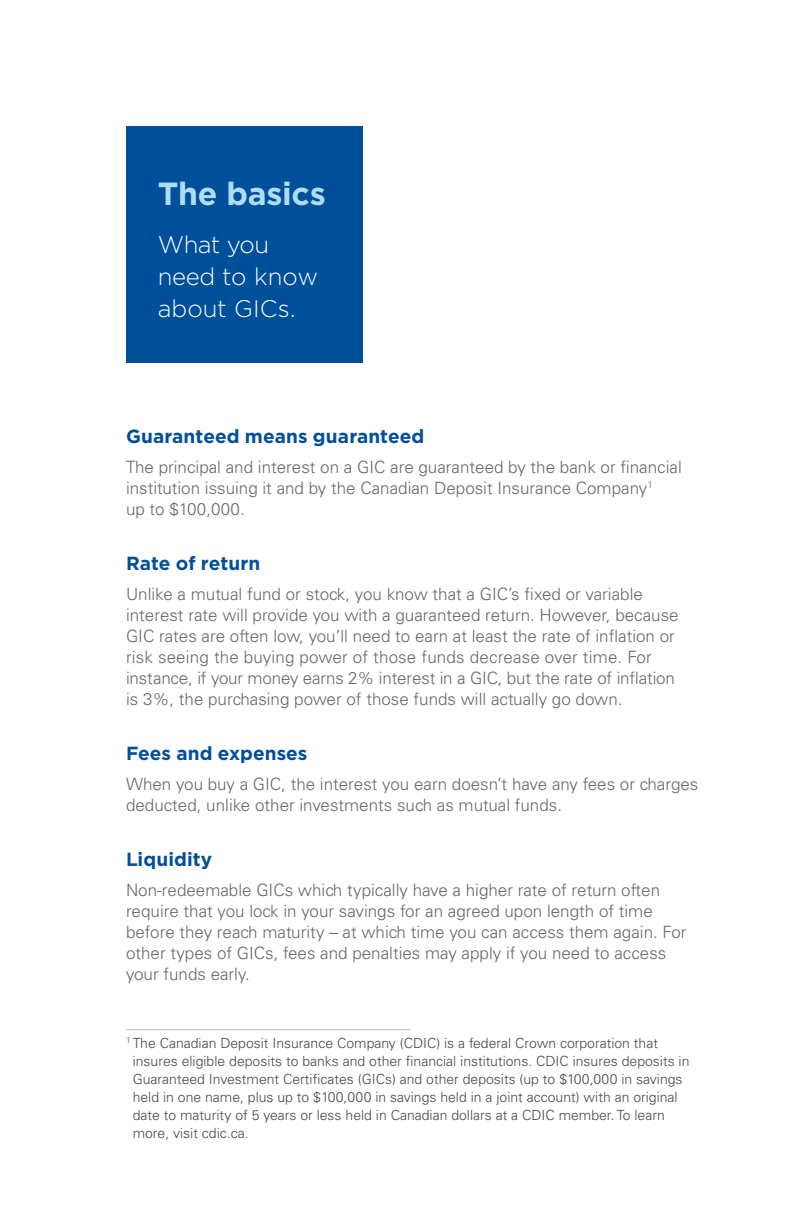
<style>
.page{position:relative;width:792px;height:1224px;background:#fff}
.page>*{position:absolute;margin:0;border:0;box-sizing:border-box;transform-origin:0 0}
.t1{font:700 32px "Gotham";letter-spacing:-.01em;color:#adddef}
.t2{font:300 24px/32px "Gotham";letter-spacing:-.015em;color:#fff}
.t3{font:700 19px "Gotham";letter-spacing:.005em;color:#004f9a}
.t4{font:300 17px/21px "Univers";color:#666868}
.t5{font:300 14px/18px "Univers";color:#474847}
</style>
<div class="page">
<div style="left:126px;top:126px;width:237px;height:237px;background:#004f9a"></div>
<hr style="left:126px;top:1029px;width:284px;height:1px;background:#b4bac0">
<h1 class="t1" style="left:158px;top:172px;width:170px">The basics</h1>
<h2 class="t2" style="left:158px;top:228px;width:162px">What you need to know about GICs.</h2>
<p class="t3" style="left:126px;top:424px;width:300px">Guaranteed means guaranteed</p>
<p class="t4" style="left:126px;top:457px;width:557px">The principal and interest on a GIC are guaranteed by the bank or financial institution issuing it and by the Canadian Deposit Insurance Company<sup>1<br></sup>up to $100,000.</p>
<p class="t3" style="left:126px;top:551px;width:136px">Rate of return</p>
<p class="t4" style="left:126px;top:584px;width:554px">Unlike a mutual fund or stock, you know that a GIC’s fixed or variable interest rate will provide you with a guaranteed return. However, because GIC rates are often low, you’ll need to earn at least the rate of inflation or risk seeing the buying power of those funds decrease over time. For instance, if your money earns 2% interest in a GIC, but the rate of inflation is 3%, the purchasing power of those funds will actually go down.</p>
<p class="t3" style="left:126px;top:741px;width:183px">Fees and expenses</p>
<p class="t4" style="left:126px;top:774px;width:574px">When you buy a GIC, the interest you earn doesn’t have any fees or charges deducted, unlike other investments such as mutual funds.</p>
<p class="t3" style="left:126px;top:847px;width:88px">Liquidity</p>
<p class="t4" style="left:126px;top:880px;width:562px">Non-redeemable GICs which typically have a higher rate of return often require that you lock in your savings for an agreed upon length of time before they reach maturity – at which time you can access them again. For other types of GICs, fees and penalties may apply if you need to access your funds early.</p>
<p class="t5" style="left:133px;top:1034px;width:558px;text-indent:-7px"><sup>1</sup> The Canadian Deposit Insurance Company (CDIC) is a federal Crown corporation that insures eligible deposits to banks and other financial institutions. CDIC insures deposits in Guaranteed Investment Certificates (GICs) and other deposits (up to $100,000 in savings held in one name, plus up to $100,000 in savings held in a joint account) with an original date to maturity of 5 years or less held in Canadian dollars at a CDIC member. To learn more, visit cdic.ca.</p>
</div>
